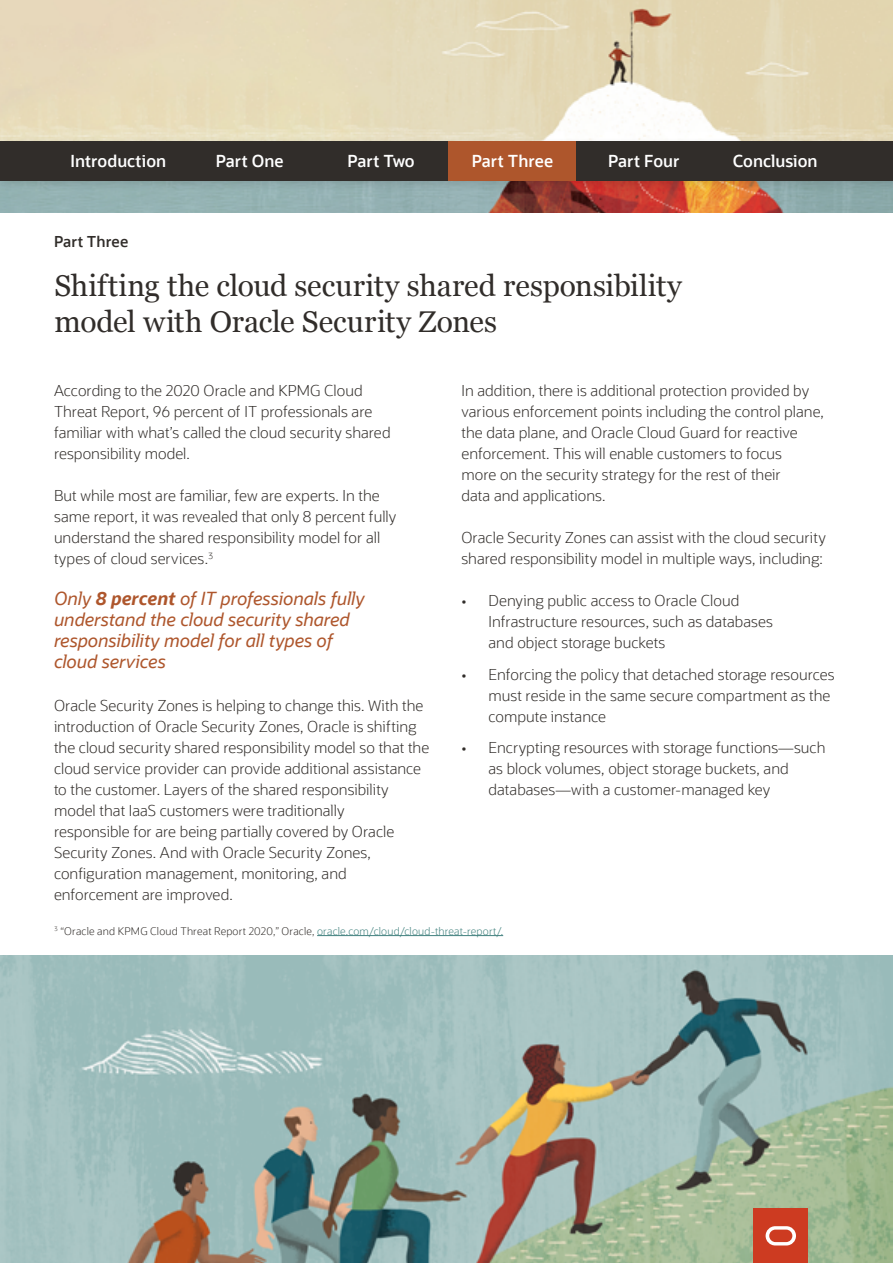
<style>
.page{position:relative;width:893px;height:1263px;background:#fff}
.page>*{position:absolute;margin:0;border:0;box-sizing:border-box;transform-origin:0 0}
.Title_20_24{font:30px/36px "Georgia";letter-spacing:-.005em;color:#312d2a}
.Pull_out{font:italic 18px/21px "Oracle Sans";letter-spacing:-.005em;color:#ae562c}
.Body_10_14{font:600 16.5px "Oracle Sans";color:#fff}
.Body_10_14-2{font:300 15px/21px "Oracle Sans";color:#312d2a}
.Title_20_24-2{font:600 15px "Oracle Sans";letter-spacing:.005em;color:#312d2a}
.Footnotes{font:300 10.5px "Oracle Sans";letter-spacing:.015em;color:#312d2a}
.s1{font-weight:700}
.s2{color:#41817e}
</style>
<div class="page">
<img style="left:0;top:0;width:893px;height:213px">
<img style="left:0;top:955px;width:893px;height:308px">
<hr style="left:317px;top:935px;width:186px;height:1px;background:#41817e">
<div style="left:754px;top:1209px;width:54px;height:54px;background:#cd3b21"></div>
<svg style="left:766px;top:1226px;width:30px;height:19px"></svg>
<div style="left:0;top:137px;width:893px;height:55px;background:#000;opacity:.12"></div>
<div style="left:0;top:141px;width:893px;height:39px;background:#312d2a"></div>
<div style="left:449px;top:141px;width:127px;height:39px;background:#ae562c"></div>
<p class="Body_10_14" style="left:70px;top:151px;width:97px">Introduction</p>
<p class="Body_10_14" style="left:216px;top:151px;width:69px">Part One</p>
<p class="Body_10_14" style="left:347px;top:151px;width:69px">Part Two</p>
<p class="Body_10_14" style="left:472px;top:151px;width:83px">Part Three</p>
<p class="Body_10_14" style="left:608px;top:151px;width:73px">Part Four</p>
<p class="Body_10_14" style="left:733px;top:151px;width:86px">Conclusion</p>
<p class="Title_20_24-2" style="left:54px;top:232px;width:76px">Part Three</p>
<p class="Title_20_24" style="left:55px;top:266px;width:629px">Shifting the cloud security shared responsibility model with Oracle Security Zones</p>
<p class="Body_10_14-2" style="left:54px;top:380px;width:338px">According to the 2020 Oracle and KPMG Cloud Threat Report, 96 percent of IT professionals are familiar with what’s called the cloud security shared responsibility model.</p>
<p class="Body_10_14-2" style="left:54px;top:485px;width:344px">But while most are familiar, few are experts. In the same report, it was revealed that only 8 percent fully understand the shared responsibility model for all types of cloud services.<sup>3</sup></p>
<p class="Pull_out" style="left:54px;top:588px;width:312px">Only <span class="s1">8 percent</span> of IT professionals fully understand the cloud security shared responsibility model for all types of cloud services</p>
<p class="Body_10_14-2" style="left:54px;top:696px;width:377px">Oracle Security Zones is helping to change this. With the introduction of Oracle Security Zones, Oracle is shifting the cloud security shared responsibility model so that the cloud service provider can provide additional assistance to the customer. Layers of the shared responsibility model that IaaS customers were traditionally<br>responsible for are being partially covered by Oracle Security Zones. And with Oracle Security Zones, configuration management, monitoring, and enforcement are improved.</p>
<p class="Body_10_14-2" style="left:461px;top:380px;width:364px">In addition, there is additional protection provided by various enforcement points including the control plane, the data plane, and Oracle Cloud Guard for reactive enforcement. This will enable customers to focus<br>more on the security strategy for the rest of their<br>data and applications.</p>
<p class="Body_10_14-2" style="left:461px;top:527px;width:366px">Oracle Security Zones can assist with the cloud security shared responsibility model in multiple ways, including:</p>
<p class="Body_10_14-2" style="left:488px;top:591px;width:286px;text-indent:-27px">• Denying public access to Oracle Cloud<br>Infrastructure resources, such as databases and object storage buckets</p>
<p class="Body_10_14-2" style="left:488px;top:664px;width:348px;text-indent:-27px">• Enforcing the policy that detached storage resources must reside in the same secure compartment as the compute instance</p>
<p class="Body_10_14-2" style="left:488px;top:738px;width:338px;text-indent:-27px">• Encrypting resources with storage functions—such as block volumes, object storage buckets, and databases—with a customer-managed key</p>
<p class="Footnotes" style="left:55px;top:925px;width:450px"><sup>3</sup> “Oracle and KPMG Cloud Threat Report 2020,” Oracle, <span class="s2">oracle.com/cloud/cloud-threat-report/.</span></p>
</div>
